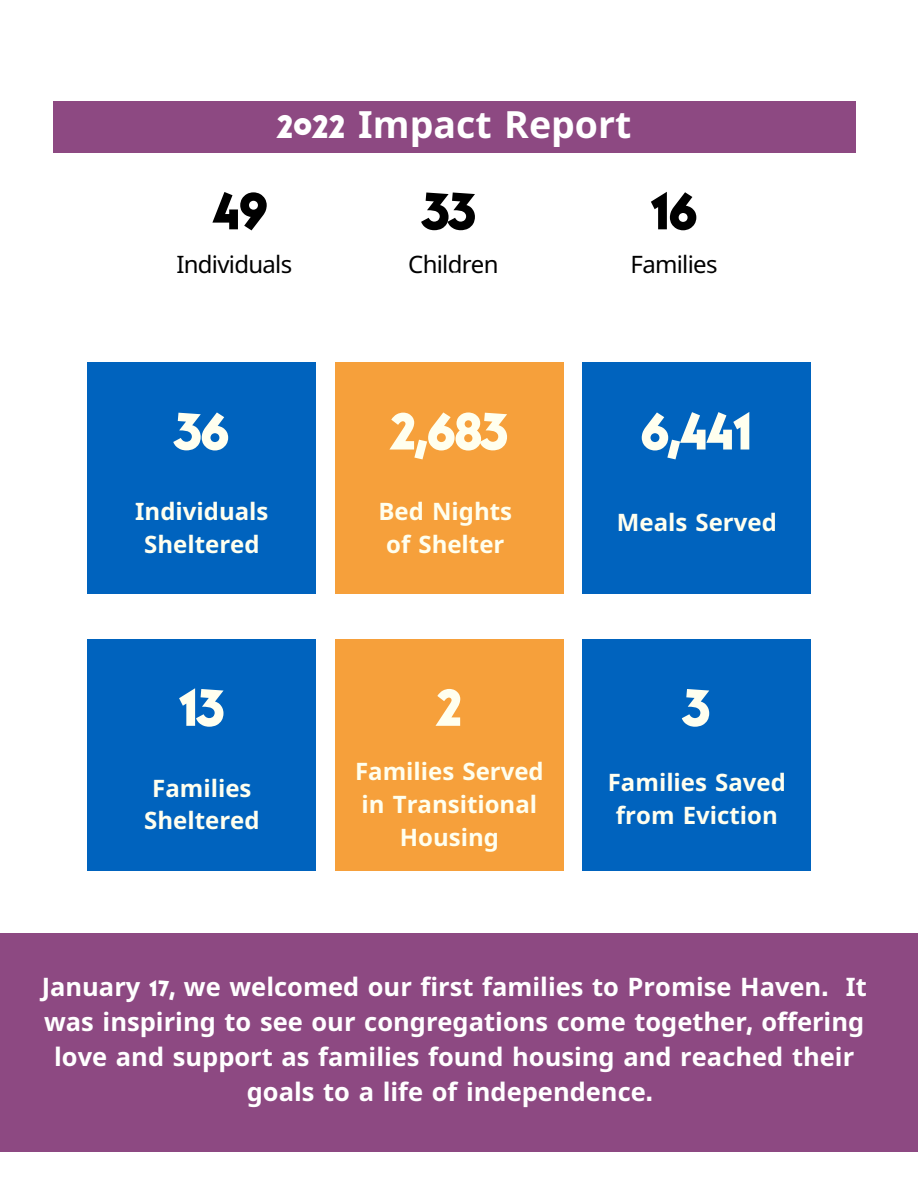
<style>
.page{position:relative;width:918px;height:1188px;background:#fff}
.page>*{position:absolute;margin:0;border:0;box-sizing:border-box;transform-origin:0 0}
.t1{font:700 60px "Omes 2.0 FM";letter-spacing:-.03em;color:#ffffef}
.t2{font:700 60px "Omes 2.0 FM";color:#000}
.t3{font:700 37.5px "Noto Sans";color:#fff}
.t4{font:700 25.5px/34.8px "Noto Sans";color:#fff;text-align:center}
.t5{font:700 24px/32.7px "Noto Sans";color:#ffffef;text-align:center}
.t6{font:24px "Noto Sans";letter-spacing:-.03em;color:#000}
.s1{font-family:"Omes 2.0 FM"}
</style>
<div class="page">
<div style="left:53px;top:101px;width:802px;height:52px;background:#8d4982"></div>
<div style="left:335px;top:363px;width:229px;height:231px;background:#f6a03b"></div>
<div style="left:583px;top:363px;width:228px;height:231px;background:#0063be"></div>
<div style="left:88px;top:363px;width:228px;height:231px;background:#0063be"></div>
<div style="left:335px;top:639px;width:229px;height:231px;background:#f6a03b"></div>
<div style="left:583px;top:639px;width:228px;height:231px;background:#0063be"></div>
<div style="left:88px;top:639px;width:228px;height:231px;background:#0063be"></div>
<div style="left:0;top:933px;width:918px;height:219px;background:#8d4982"></div>
<p class="t3" style="left:277px;top:98px;width:356px"><span class="s1">2022</span> Impact Report</p>
<h2 class="t2" style="left:212px;top:181px;width:57px">49</h2>
<p class="t2" style="left:422px;top:181px;width:56px">33</p>
<p class="t2" style="left:650px;top:181px;width:49px">16</p>
<p class="t6" style="left:176px;top:247px;width:117px">Individuals</p>
<p class="t6" style="left:408px;top:247px;width:92px">Children</p>
<p class="t6" style="left:631px;top:247px;width:88px">Families</p>
<h1 class="t1" style="left:174px;top:402px;width:57px">36</h1>
<h3 class="t5" style="left:135px;top:495px;width:135px">Individuals<br>Sheltered</h3>
<p class="t1" style="left:179px;top:678px;width:48px">13</p>
<h3 class="t5" style="left:144px;top:771px;width:117px">Families<br>Sheltered</h3>
<p class="t1" style="left:390px;top:402px;width:120px">2,683</p>
<h3 class="t5" style="left:378px;top:495px;width:135px">Bed Nights of Shelter</h3>
<p class="t1" style="left:436px;top:678px;width:28px">2</p>
<h3 class="t5" style="left:355px;top:755px;width:190px">Families Served in Transitional<br>Housing</h3>
<h1 class="t1" style="left:641px;top:402px;width:114px">6,441</h1>
<h3 class="t5" style="left:617px;top:506px;width:161px">Meals Served</h3>
<p class="t1" style="left:683px;top:678px;width:30px">3</p>
<h3 class="t5" style="left:608px;top:766px;width:180px">Families Saved from Eviction</h3>
<h3 class="t4" style="left:42px;top:969px;width:827px">January <span class="s1">17,</span> we welcomed our first families to Promise Haven<span class="s1">.</span> It was inspiring to see our congregations come together<span class="s1">,</span> offering love and support as families found housing and reached their goals to a life of independence<span class="s1">.</span></h3>
</div>
